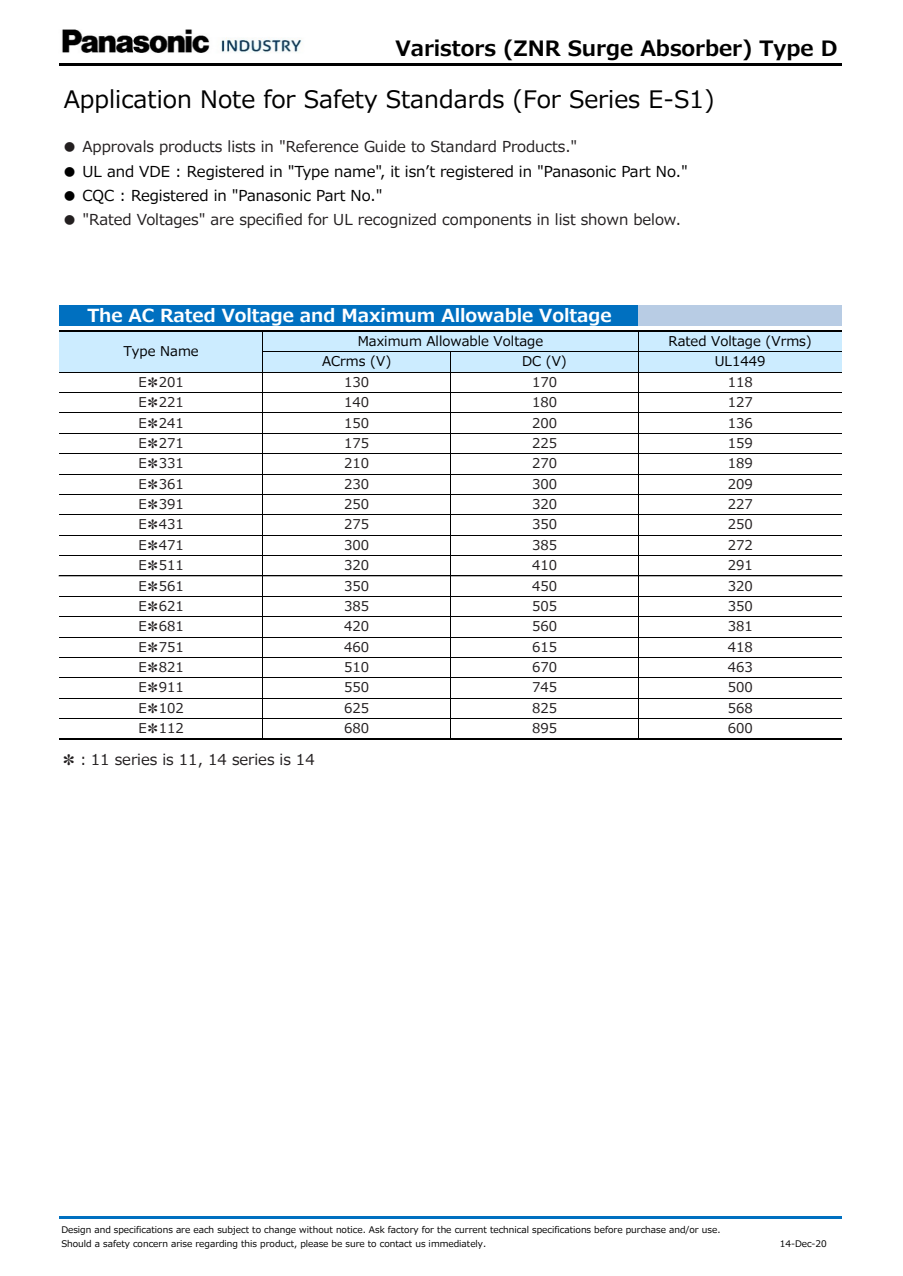
<style>
.page{position:relative;width:903px;height:1276px;background:#fff}
.page>*{position:absolute;margin:0;border:0;box-sizing:border-box;transform-origin:0 0}
.t1{font:24px "Meiryo UI";color:#000}
.t2{font:700 21.15px "Meiryo UI";color:#000}
.t3{font:700 18px "Meiryo UI";color:#fff}
.t4{font:15.15px "Meiryo UI";letter-spacing:-.005em;color:#231f20}
.t5{font:15.15px "Meiryo UI";color:#000}
.t6{font:13.5px "Meiryo UI";color:#231f20}
.t7{font:13.5px "Meiryo UI";color:#000}
.t8{font:9.15px "Meiryo UI";color:#000}
</style>
<div class="page">
<div style="left:59px;top:305px;width:579px;height:20px;background:#0070c0"></div>
<div style="left:638px;top:305px;width:203px;height:20px;background:#b8cce4"></div>
<div style="left:59px;top:331px;width:782px;height:41px;background:#ccecff"></div>
<hr style="left:262px;top:332px;width:1px;height:406px;background:#000">
<hr style="left:638px;top:332px;width:1px;height:406px;background:#000">
<hr style="left:450px;top:352px;width:1px;height:386px;background:#000">
<hr style="left:59px;top:63px;width:782px;height:3px;background:#000">
<hr style="left:59px;top:331px;width:782px;height:1px;background:#000">
<hr style="left:263px;top:352px;width:578px;height:1px;background:#000">
<hr style="left:59px;top:372px;width:782px;height:1px;background:#000">
<hr style="left:59px;top:392px;width:782px;height:1px;background:#000">
<hr style="left:59px;top:413px;width:782px;height:1px;background:#000">
<hr style="left:59px;top:433px;width:782px;height:1px;background:#000">
<hr style="left:59px;top:453px;width:782px;height:1px;background:#000">
<hr style="left:59px;top:474px;width:782px;height:1px;background:#000">
<hr style="left:59px;top:494px;width:782px;height:1px;background:#000">
<hr style="left:59px;top:515px;width:782px;height:1px;background:#000">
<hr style="left:59px;top:535px;width:782px;height:1px;background:#000">
<hr style="left:59px;top:555px;width:782px;height:1px;background:#000">
<hr style="left:59px;top:575px;width:782px;height:1px;background:#000">
<hr style="left:59px;top:576px;width:782px;height:1px;background:#000">
<hr style="left:59px;top:596px;width:782px;height:1px;background:#000">
<hr style="left:59px;top:616px;width:782px;height:1px;background:#000">
<hr style="left:59px;top:637px;width:782px;height:1px;background:#000">
<hr style="left:59px;top:657px;width:782px;height:1px;background:#000">
<hr style="left:59px;top:677px;width:782px;height:1px;background:#000">
<hr style="left:59px;top:698px;width:782px;height:1px;background:#000">
<hr style="left:59px;top:718px;width:782px;height:1px;background:#000">
<hr style="left:59px;top:738px;width:782px;height:1px;background:#000">
<hr style="left:59px;top:1216px;width:782px;height:3px;background:#0070c0">
<img style="left:62px;top:29px;width:240px;height:24px">
<p class="t2" style="left:395px;top:34px;width:443px">Varistors (ZNR Surge Absorber) Type D</p>
<p class="t1" style="left:64px;top:82px;width:652px">Application Note for Safety Standards (For Series E-S1)</p>
<p class="t4" style="left:62px;top:135px;width:516px">● Approvals products lists in "Reference Guide to Standard Products."</p>
<p class="t5" style="left:62px;top:160px;width:626px">● UL and VDE : Registered in "Type name", it isn’t registered in "Panasonic Part No."</p>
<p class="t5" style="left:62px;top:185px;width:322px">● CQC : Registered in "Panasonic Part No."</p>
<p class="t4" style="left:62px;top:209px;width:620px">● "Rated Voltages" are specified for UL recognized components in list shown below.</p>
<p class="t3" style="left:87px;top:302px;width:525px">The AC Rated Voltage and Maximum Allowable Voltage</p>
<p class="t7" style="left:123px;top:342px;width:77px">Type Name</p>
<p class="t7" style="left:357px;top:332px;width:187px">Maximum Allowable Voltage</p>
<p class="t7" style="left:668px;top:332px;width:145px">Rated Voltage (Vrms)</p>
<p class="t7" style="left:322px;top:352px;width:71px">ACrms (V)</p>
<p class="t7" style="left:521px;top:352px;width:46px">DC (V)</p>
<p class="t7" style="left:714px;top:352px;width:52px">UL1449</p>
<p class="t6" style="left:138px;top:372px;width:47px">E✽201</p>
<p class="t6" style="left:344px;top:372px;width:27px">130</p>
<p class="t6" style="left:531px;top:372px;width:27px">170</p>
<p class="t6" style="left:727px;top:372px;width:27px">118</p>
<p class="t6" style="left:138px;top:393px;width:47px">E✽221</p>
<p class="t6" style="left:344px;top:393px;width:27px">140</p>
<p class="t6" style="left:531px;top:393px;width:27px">180</p>
<p class="t6" style="left:727px;top:393px;width:27px">127</p>
<p class="t6" style="left:138px;top:413px;width:47px">E✽241</p>
<p class="t6" style="left:344px;top:413px;width:27px">150</p>
<p class="t6" style="left:531px;top:413px;width:27px">200</p>
<p class="t6" style="left:727px;top:413px;width:27px">136</p>
<p class="t6" style="left:138px;top:434px;width:47px">E✽271</p>
<p class="t6" style="left:344px;top:434px;width:27px">175</p>
<p class="t6" style="left:531px;top:434px;width:27px">225</p>
<p class="t6" style="left:727px;top:434px;width:27px">159</p>
<p class="t6" style="left:138px;top:454px;width:47px">E✽331</p>
<p class="t6" style="left:344px;top:454px;width:27px">210</p>
<p class="t6" style="left:531px;top:454px;width:27px">270</p>
<p class="t6" style="left:727px;top:454px;width:27px">189</p>
<p class="t6" style="left:138px;top:474px;width:47px">E✽361</p>
<p class="t6" style="left:344px;top:474px;width:27px">230</p>
<p class="t6" style="left:531px;top:474px;width:27px">300</p>
<p class="t6" style="left:727px;top:474px;width:27px">209</p>
<p class="t6" style="left:138px;top:495px;width:47px">E✽391</p>
<p class="t6" style="left:344px;top:495px;width:27px">250</p>
<p class="t6" style="left:531px;top:495px;width:27px">320</p>
<p class="t6" style="left:727px;top:495px;width:27px">227</p>
<p class="t6" style="left:138px;top:515px;width:47px">E✽431</p>
<p class="t6" style="left:344px;top:515px;width:27px">275</p>
<p class="t6" style="left:531px;top:515px;width:27px">350</p>
<p class="t6" style="left:727px;top:515px;width:27px">250</p>
<p class="t6" style="left:138px;top:535px;width:47px">E✽471</p>
<p class="t6" style="left:344px;top:535px;width:27px">300</p>
<p class="t6" style="left:531px;top:535px;width:27px">385</p>
<p class="t6" style="left:727px;top:535px;width:27px">272</p>
<p class="t6" style="left:138px;top:556px;width:47px">E✽511</p>
<p class="t6" style="left:344px;top:556px;width:27px">320</p>
<p class="t6" style="left:531px;top:556px;width:27px">410</p>
<p class="t6" style="left:727px;top:556px;width:27px">291</p>
<p class="t6" style="left:138px;top:576px;width:47px">E✽561</p>
<p class="t6" style="left:344px;top:576px;width:27px">350</p>
<p class="t6" style="left:531px;top:576px;width:27px">450</p>
<p class="t6" style="left:727px;top:576px;width:27px">320</p>
<p class="t6" style="left:138px;top:596px;width:47px">E✽621</p>
<p class="t6" style="left:344px;top:596px;width:27px">385</p>
<p class="t6" style="left:531px;top:596px;width:27px">505</p>
<p class="t6" style="left:727px;top:596px;width:27px">350</p>
<p class="t6" style="left:138px;top:617px;width:47px">E✽681</p>
<p class="t6" style="left:344px;top:617px;width:27px">420</p>
<p class="t6" style="left:531px;top:617px;width:27px">560</p>
<p class="t6" style="left:727px;top:617px;width:27px">381</p>
<p class="t6" style="left:138px;top:637px;width:47px">E✽751</p>
<p class="t6" style="left:344px;top:637px;width:27px">460</p>
<p class="t6" style="left:531px;top:637px;width:27px">615</p>
<p class="t6" style="left:727px;top:637px;width:27px">418</p>
<p class="t6" style="left:138px;top:658px;width:47px">E✽821</p>
<p class="t6" style="left:344px;top:658px;width:27px">510</p>
<p class="t6" style="left:531px;top:658px;width:27px">670</p>
<p class="t6" style="left:727px;top:658px;width:27px">463</p>
<p class="t6" style="left:138px;top:678px;width:47px">E✽911</p>
<p class="t6" style="left:344px;top:678px;width:27px">550</p>
<p class="t6" style="left:531px;top:678px;width:27px">745</p>
<p class="t6" style="left:727px;top:678px;width:27px">500</p>
<p class="t6" style="left:138px;top:698px;width:47px">E✽102</p>
<p class="t6" style="left:344px;top:698px;width:27px">625</p>
<p class="t6" style="left:531px;top:698px;width:27px">825</p>
<p class="t6" style="left:727px;top:698px;width:27px">568</p>
<p class="t6" style="left:138px;top:719px;width:47px">E✽112</p>
<p class="t6" style="left:344px;top:719px;width:27px">680</p>
<p class="t6" style="left:531px;top:719px;width:27px">895</p>
<p class="t6" style="left:727px;top:719px;width:27px">600</p>
<p class="t4" style="left:62px;top:749px;width:254px">✽：11 series is 11, 14 series is 14</p>
<p class="t8" style="left:61px;top:1223px;width:660px">Design and specifications are each subject to change without notice. Ask factory for the current technical specifications before purchase and/or use.</p>
<p class="t8" style="left:61px;top:1236px;width:426px">Should a safety concern arise regarding this product, please be sure to contact us immediately.</p>
<p class="t8" style="left:779px;top:1236px;width:49px">14-Dec-20</p>
</div>
